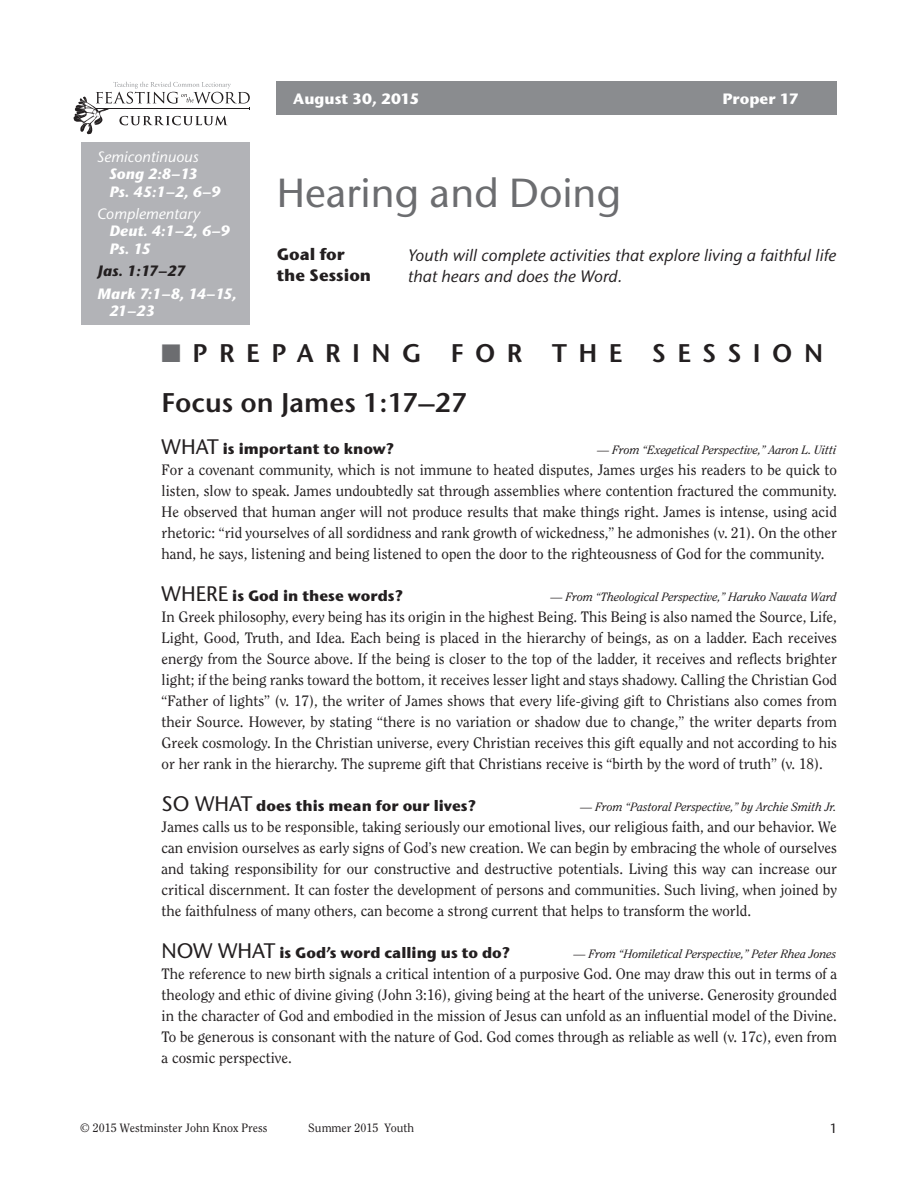
<style>
.page{position:relative;width:918px;height:1188px;background:#fff}
.page>*{position:absolute;margin:0;border:0;box-sizing:border-box;transform-origin:0 0}
.t1{font:500 40.5px "Stone Sans ITC Std";color:#6c6d70}
.t2{font:600 27px "Stone Sans ITC Std";color:#231f20}
.t3{font:600 25.5px "Stone Sans ITC Std";letter-spacing:.45em;color:#231f20}
.t4{font:italic 500 16.5px/21px "Stone Sans ITC Std";color:#231f20}
.t5{font:700 16.5px/21px "Stone Sans ITC Std";color:#231f20}
.t6{font:15px/21px "Clearface Std";color:#231f20;text-align:justify}
.t7{font:700 15px "Stone Sans ITC Std";color:#231f20}
.t8{font:italic 700 15px/17.2px "Stone Sans ITC Std";color:#fff}
.t9{font:italic 500 15px "Stone Sans ITC Std";color:#fff}
.t10{font:700 15px "Stone Sans ITC Std";color:#fff}
.t11{font:italic 700 15px "Stone Sans ITC Std";letter-spacing:-.02em;color:#231f20}
.t12{font:500 13.5px "Stone Sans ITC Std";color:#231f20}
.t13{font:italic 12px "Clearface Std";color:#231f20}
.t14{font:12px "Clearface Std";color:#231f20}
.s1{font-weight:500;font-size:21px}
</style>
<div class="page">
<svg style="left:74px;top:82px;width:176px;height:52px"></svg>
<div style="left:81px;top:143px;width:169px;height:182px;background:#b2b3b7"></div>
<div style="left:277px;top:82px;width:560px;height:33px;background:#8a8c8f"></div>
<p class="t9" style="left:98px;top:148px;width:103px">Semicontinuous</p>
<p class="t8" style="left:110px;top:166px;width:113px">Song 2:8–13<br>Ps. 45:1–2, 6–9</p>
<p class="t9" style="left:98px;top:205px;width:104px">Complementary</p>
<p class="t8" style="left:110px;top:223px;width:122px">Deut. 4:1–2, 6–9<br>Ps. 15</p>
<p class="t11" style="left:98px;top:262px;width:89px">Jas. 1:17–27</p>
<p class="t8" style="left:110px;top:285px;width:129px;text-indent:-12px">Mark 7:1–8, 14–15,<br>21–23</p>
<p class="t10" style="left:293px;top:89px;width:128px">August 30, 2015</p>
<p class="t10" style="left:722px;top:89px;width:78px">Proper 17</p>
<h1 class="t1" style="left:277px;top:168px;width:346px">Hearing and Doing</h1>
<p class="t4" style="left:408px;top:244px;width:430px">Youth will complete activities that explore living a faithful life that hears and does the Word.</p>
<p class="t5" style="left:277px;top:243px;width:96px">Goal for the Session</p>
<h3 class="t3" style="left:193px;top:338px;width:632px">PREPARING FOR THE SESSION</h3>
<h2 class="t2" style="left:162px;top:386px;width:307px">Focus on James 1:17–27</h2>
<p class="t7" style="left:162px;top:439px;width:234px"><span class="s1">WHAT</span> is important to know?</p>
<p class="t13" style="left:597px;top:443px;width:241px">— From “Exegetical Perspective,” Aaron L. Uitti</p>
<p class="t6" style="left:162px;top:459px;width:677px">For a covenant community, which is not immune to heated disputes, James urges his readers to be quick to listen, slow to speak. James undoubtedly sat through assemblies where contention fractured the community.<br>He observed that human anger will not produce results that make things right. James is intense, using acid rhetoric: “rid yourselves of all sordidness and rank growth of wickedness,” he admonishes (v. 21). On the other hand, he says, listening and being listened to open the door to the righteousness of God for the community.</p>
<p class="t7" style="left:162px;top:586px;width:243px"><span class="s1">WHERE</span> is God in these words?</p>
<p class="t13" style="left:551px;top:590px;width:287px">— From “Theological Perspective,” Haruko Nawata Ward</p>
<p class="t6" style="left:162px;top:606px;width:677px">In Greek philosophy, every being has its origin in the highest Being. This Being is also named the Source, Life, Light, Good, Truth, and Idea. Each being is placed in the hierarchy of beings, as on a ladder. Each receives energy from the Source above. If the being is closer to the top of the ladder, it receives and reflects brighter light; if the being ranks toward the bottom, it receives lesser light and stays shadowy. Calling the Christian God “Father of lights” (v. 17), the writer of James shows that every life-giving gift to Christians also comes from their Source. However, by stating “there is no variation or shadow due to change,” the writer departs from Greek cosmology. In the Christian universe, every Christian receives this gift equally and not according to his or her rank in the hierarchy. The supreme gift that Christians receive is “birth by the word of truth” (v. 18).</p>
<p class="t7" style="left:162px;top:796px;width:316px"><span class="s1">SO WHAT</span> does this mean for our lives?</p>
<p class="t13" style="left:581px;top:800px;width:258px">— From “Pastoral Perspective,” by Archie Smith Jr.</p>
<p class="t6" style="left:162px;top:816px;width:677px">James calls us to be responsible, taking seriously our emotional lives, our religious faith, and our behavior. We can envision ourselves as early signs of God’s new creation. We can begin by embracing the whole of ourselves and taking responsibility for our constructive and destructive potentials. Living this way can increase our critical discernment. It can foster the development of persons and communities. Such living, when joined by the faithfulness of many others, can become a strong current that helps to transform the world.</p>
<p class="t7" style="left:162px;top:943px;width:350px"><span class="s1">NOW WHAT</span> is God’s word calling us to do?</p>
<p class="t13" style="left:574px;top:947px;width:264px">— From “Homiletical Perspective,” Peter Rhea Jones</p>
<p class="t6" style="left:162px;top:963px;width:677px">The reference to new birth signals a critical intention of a purposive God. One may draw this out in terms of a theology and ethic of divine giving (John 3:16), giving being at the heart of the universe. Generosity grounded in the character of God and embodied in the mission of Jesus can unfold as an influential model of the Divine.<br>To be generous is consonant with the nature of God. God comes through as reliable as well (v. 17c), even from a cosmic perspective.</p>
<p class="t14" style="left:80px;top:1121px;width:189px">© 2015 Westminster John Knox Press</p>
<p class="t14" style="left:308px;top:1121px;width:107px">Summer 2015 Youth</p>
<p class="t12" style="left:830px;top:1120px;width:9px">1</p>
</div>
